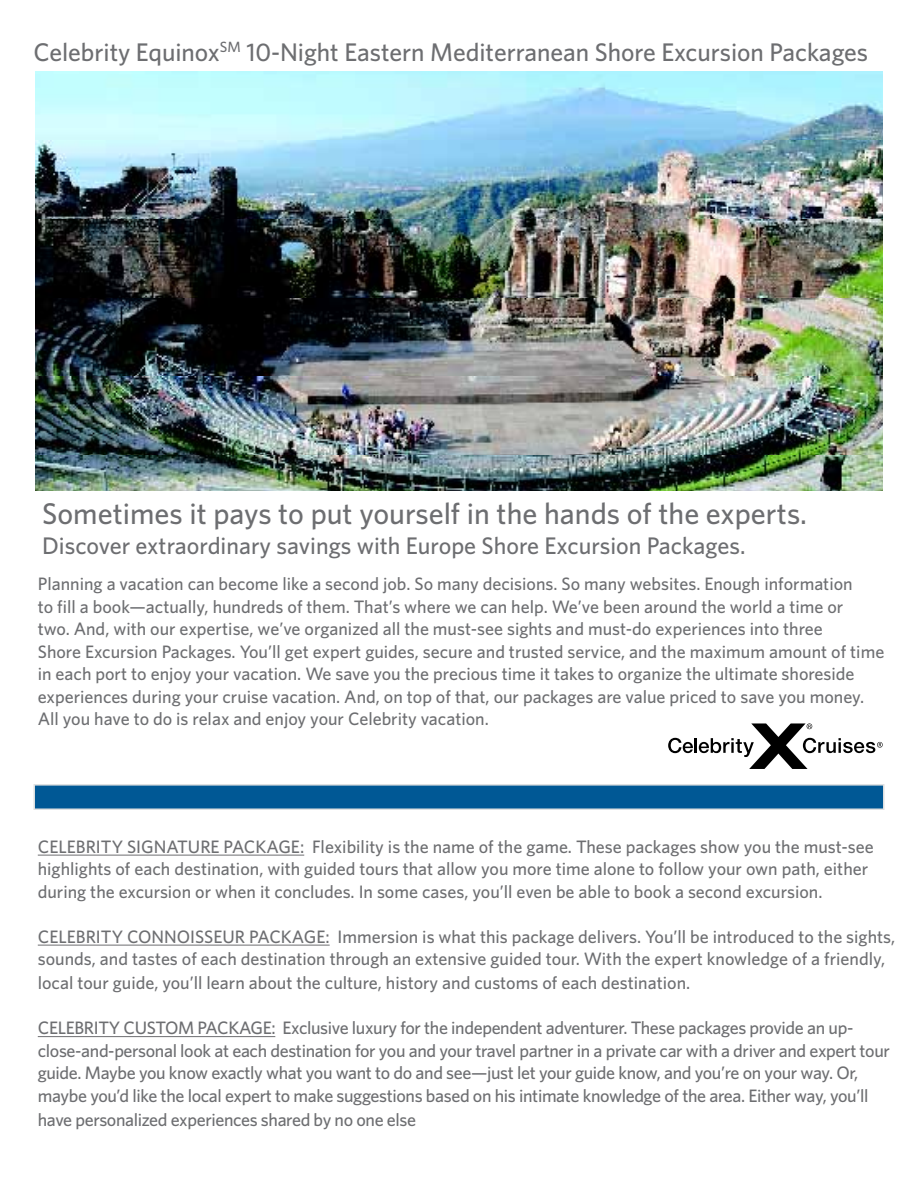
<style>
.page{position:relative;width:918px;height:1188px;background:#fff}
.page>*{position:absolute;margin:0;border:0;box-sizing:border-box;transform-origin:0 0}
.t1{font:500 30px "Whitney";color:#6d6e71}
.t2{font:500 25.5px "Whitney";color:#6d6e71}
.t3{font:500 24px "Whitney";color:#6d6e71}
.t4{font:500 18px/22.5px "Whitney";color:#6d6e71}
.t5{font:500 18px/22.8px "Whitney";letter-spacing:-.02em;color:#6d6e71}
</style>
<div class="page">
<hr style="left:38px;top:855px;width:266px;height:1px;background:#6d6e71">
<hr style="left:38px;top:945px;width:292px;height:1px;background:#6d6e71">
<hr style="left:38px;top:1036px;width:237px;height:1px;background:#6d6e71">
<div style="left:33px;top:784px;width:852px;height:26px;background:#005895;border:2px solid #e0e1e2"></div>
<img style="left:36px;top:71px;width:846px;height:419px">
<svg style="left:668px;top:723px;width:215px;height:46px"></svg>
<h2 class="t2" style="left:33px;top:37px;width:836px">Celebrity Equinox<sup>SM</sup> 10-Night Eastern Mediterranean Shore Excursion Packages</h2>
<h1 class="t1" style="left:42px;top:495px;width:766px">Sometimes it pays to put yourself in the hands of the experts.</h1>
<h3 class="t3" style="left:42px;top:531px;width:705px">Discover extraordinary savings with Europe Shore Excursion Packages.</h3>
<p class="t4" style="left:38px;top:572px;width:848px">Planning a vacation can become like a second job. So many decisions. So many websites. Enough information<br>to fill a book—actually, hundreds of them. That’s where we can help. We’ve been around the world a time or<br>two. And, with our expertise, we’ve organized all the must-see sights and must-do experiences into three<br>Shore Excursion Packages. You’ll get expert guides, secure and trusted service, and the maximum amount of time in each port to enjoy your vacation. We save you the precious time it takes to organize the ultimate shoreside experiences during your cruise vacation. And, on top of that, our packages are value priced to save you money.<br>All you have to do is relax and enjoy your Celebrity vacation.</p>
<p class="t4" style="left:38px;top:835px;width:838px">CELEBRITY SIGNATURE PACKAGE: Flexibility is the name of the game. These packages show you the must-see highlights of each destination, with guided tours that allow you more time alone to follow your own path, either during the excursion or when it concludes. In some cases, you’ll even be able to book a second excursion.</p>
<p class="t4" style="left:38px;top:924px;width:859px;line-height:23.2px">CELEBRITY CONNOISSEUR PACKAGE: Immersion is what this package delivers. You’ll be introduced to the sights, sounds, and tastes of each destination through an extensive guided tour. With the expert knowledge of a friendly, local tour guide, you’ll learn about the culture, history and customs of each destination.</p>
<p class="t5" style="left:38px;top:1016px;width:854px">CELEBRITY CUSTOM PACKAGE: Exclusive luxury for the independent adventurer. These packages provide an up&shy;close-and-personal look at each destination for you and your travel partner in a private car with a driver and expert tour guide. Maybe you know exactly what you want to do and see—just let your guide know, and you’re on your way. Or, maybe you’d like the local expert to make suggestions based on his intimate knowledge of the area. Either way, you’ll have personalized experiences shared by no one else</p>
</div>
